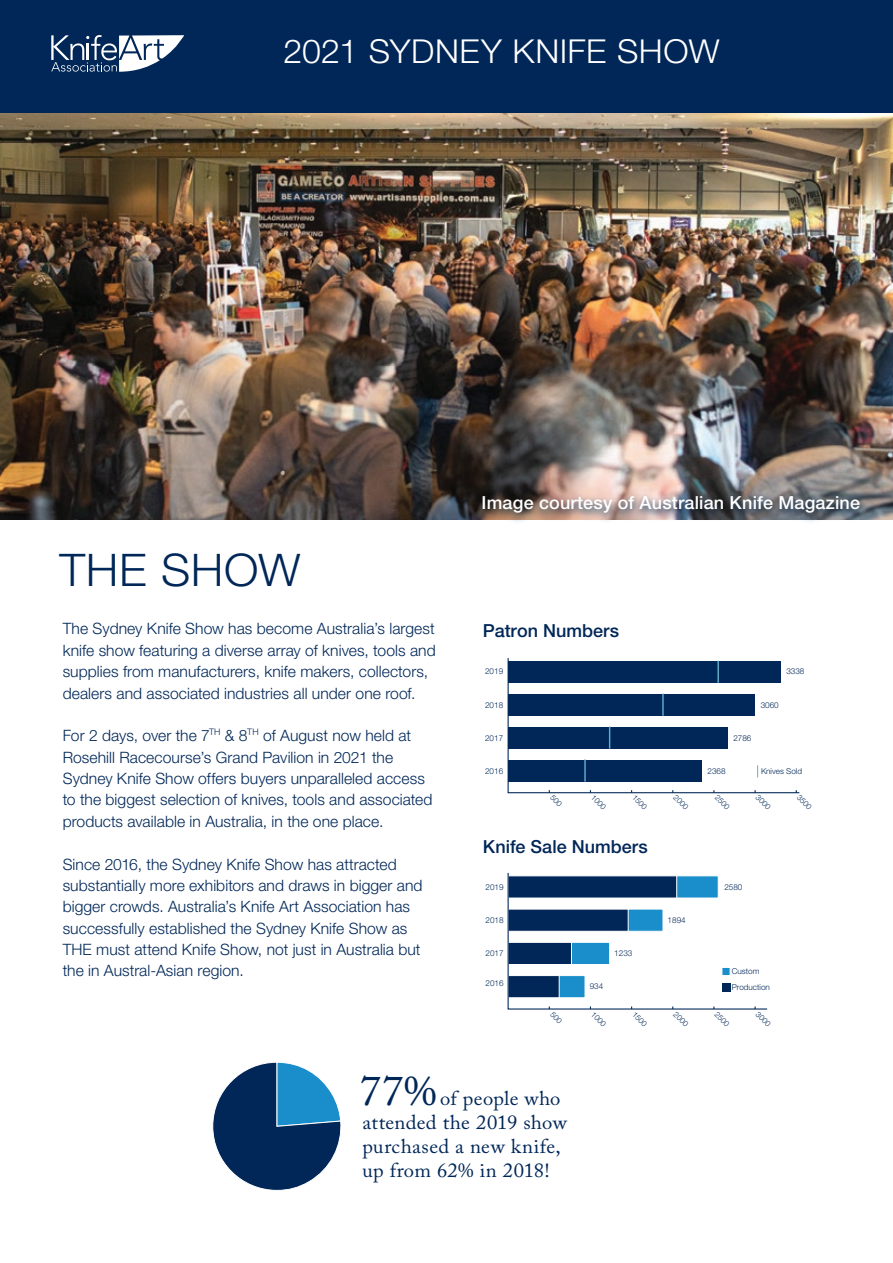
<style>
.page{position:relative;width:893px;height:1263px;background:#fff}
.page>*{position:absolute;margin:0;border:0;box-sizing:border-box;transform-origin:0 0}
.t1{font:300 45px "Helvetica Neue LT Pro";letter-spacing:.01em;color:#002758}
.t2{font:42px "Adobe Caslon Pro";color:#002758}
.t3{font:300 33px "Helvetica Neue LT Pro";letter-spacing:.01em;color:#fff}
.t4{font:19.95px/24px "Adobe Caslon Pro";letter-spacing:.01em;color:#002758}
.t5{font:500 18px "Helvetica Neue LT Pro";letter-spacing:.01em;color:#fff}
.t6{font:500 18px "Helvetica Neue LT Pro";color:#002758}
.t7{font:300 15.6px/21.5px "Helvetica Neue LT Pro";letter-spacing:.005em;color:#002758}
.t8{font:300 8.1px/16.2px "Helvetica Neue LT Pro";color:#002758}
.t9{font:300 7.8px "Helvetica Neue LT Pro";color:#002758}
</style>
<div class="page">
<img style="left:0;top:112px;width:893px;height:407px">
<div style="left:0;top:0;width:893px;height:112px;background:#002758"></div>
<svg style="left:51px;top:35px;width:133px;height:37px"></svg>
<svg style="left:212px;top:1062px;width:129px;height:129px"></svg>
<img style="left:471px;top:486px;width:400px;height:36px">
<svg style="left:507px;top:658px;width:293px;height:136px"></svg>
<svg style="left:507px;top:873px;width:261px;height:137px"></svg>
<h3 class="t3" style="left:283px;top:31px;width:438px">2021 SYDNEY KNIFE SHOW</h3>
<h1 class="t1" style="left:59px;top:542px;width:243px">THE SHOW</h1>
<p class="t7" style="left:63px;top:618px;width:375px">The Sydney Knife Show has become Australia’s largest knife show featuring a diverse array of knives, tools and supplies from manufacturers, knife makers, collectors, dealers and associated industries all under one roof.</p>
<p class="t7" style="left:63px;top:725px;width:371px">For 2 days, over the 7<sup>TH</sup> &amp; 8<sup>TH</sup> of August now held at Rosehill Racecourse’s Grand Pavilion in 2021 the Sydney Knife Show offers buyers unparalleled access to the biggest selection of knives, tools and associated products available in Australia, in the one place.</p>
<p class="t7" style="left:63px;top:853px;width:361px">Since 2016, the Sydney Knife Show has attracted substantially more exhibitors and draws in bigger and bigger crowds. Australia’s Knife Art Association has successfully established the Sydney Knife Show as THE must attend Knife Show, not just in Australia but the in Austral-Asian region.</p>
<p class="t5" style="left:482px;top:491px;width:380px">Image courtesy of Australian Knife Magazine</p>
<p class="t6" style="left:483px;top:619px;width:138px">Patron Numbers</p>
<p class="t8" style="left:485px;top:662px;width:20px">2019</p>
<p class="t8" style="left:786px;top:662px;width:20px">3338</p>
<p class="t8" style="left:485px;top:697px;width:20px">2018</p>
<p class="t8" style="left:761px;top:697px;width:20px">3060</p>
<p class="t8" style="left:485px;top:730px;width:20px">2017</p>
<p class="t8" style="left:733px;top:730px;width:20px">2786</p>
<p class="t8" style="left:485px;top:763px;width:20px">2016</p>
<p class="t8" style="left:708px;top:763px;width:20px">2368</p>
<p class="t8" style="left:761px;top:763px;width:43px">Knives Sold</p>
<p class="t9" style="left:596px;top:793px;width:19px;rotate:45deg">1000</p>
<p class="t9" style="left:637px;top:793px;width:19px;rotate:45deg">1500</p>
<p class="t9" style="left:678px;top:793px;width:19px;rotate:45deg">2000</p>
<p class="t9" style="left:720px;top:793px;width:19px;rotate:45deg">2500</p>
<p class="t9" style="left:761px;top:793px;width:19px;rotate:45deg">3000</p>
<p class="t6" style="left:483px;top:836px;width:166px">Knife Sale Numbers</p>
<p class="t8" style="left:486px;top:879px;width:20px">2019</p>
<p class="t8" style="left:486px;top:911px;width:20px">2018</p>
<p class="t8" style="left:486px;top:945px;width:20px">2017</p>
<p class="t8" style="left:486px;top:975px;width:20px">2016</p>
<p class="t8" style="left:590px;top:978px;width:15px">934</p>
<p class="t8" style="left:614px;top:945px;width:20px">1233</p>
<p class="t8" style="left:668px;top:911px;width:20px">1894</p>
<p class="t8" style="left:724px;top:879px;width:20px">2580</p>
<p class="t8" style="left:732px;top:963px;width:40px">Custom<br>Production</p>
<p class="t9" style="left:596px;top:1009px;width:19px;rotate:45deg">1000</p>
<p class="t9" style="left:637px;top:1009px;width:19px;rotate:45deg">1500</p>
<p class="t9" style="left:678px;top:1009px;width:19px;rotate:45deg">2000</p>
<p class="t9" style="left:719px;top:1009px;width:19px;rotate:45deg">2500</p>
<p class="t9" style="left:761px;top:1009px;width:19px;rotate:45deg">3000</p>
<p class="t9" style="left:802px;top:793px;width:19px;rotate:45deg">3500</p>
<h2 class="t2" style="left:360px;top:1066px;width:79px">77%</h2>
<p class="t4" style="left:362px;top:1086px;width:206px;text-indent:78px">of people who attended the 2019 show purchased a new knife, up from 62% in 2018!</p>
</div>
